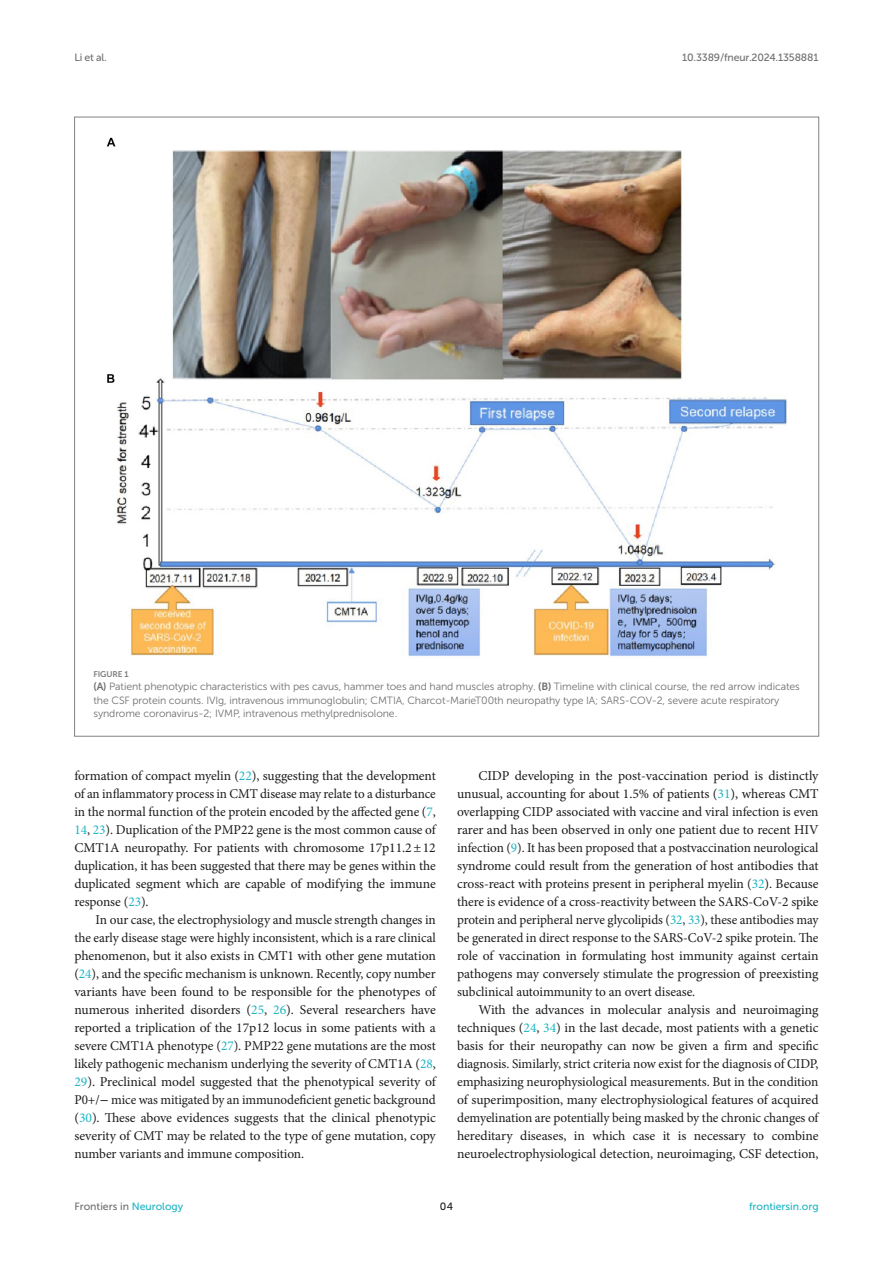
<style>
.page{position:relative;width:893px;height:1263px;background:#fff}
.page>*{position:absolute;margin:0;border:0;box-sizing:border-box;transform-origin:0 0}
.TEXT{font:13.5px/18px "Minion Pro";letter-spacing:-.005em;color:#1b1c1b;text-align:justify}
.FIG_LEG{font:10.5px/13.5px "Museo Sans 300";letter-spacing:-.01em;color:#706f70}
.t1{font:10.5px "Museo Sans 500";letter-spacing:-.015em;color:#706f70}
.t2{font:10.5px "Museo Sans 500";color:#1db5c3}
.t3{font:10.5px "Museo Sans 500";color:#1b1c1b}
.FIG_HD{font:8.25px "Museo Sans 700";letter-spacing:-.01em;color:#7e7f7f}
.s1{font-family:"Museo Sans 700"}
.s2{color:#1db5c3}
.s3{font-family:"STIX General"}
</style>
<div class="page">
<img style="left:106px;top:137px;width:681px;height:519px">
<p class="t1" style="left:74px;top:51px;width:34px">Li et al.</p>
<p class="t1" style="left:682px;top:51px;width:138px">10.3389/fneur.2024.1358881</p>
<p class="FIG_HD" style="left:94px;top:669px;width:37px">FIGURE 1</p>
<p class="FIG_LEG" style="left:94px;top:680px;width:708px"><span class="s1">(A)</span> Patient phenotypic characteristics with pes cavus, hammer toes and hand muscles atrophy. <span class="s1">(B)</span> Timeline with clinical course, the red arrow indicates the CSF protein counts. IVIg, intravenous immunoglobulin; CMTIA, Charcot-MarieT00th neuropathy type IA; SARS-COV-2, severe acute respiratory syndrome coronavirus-2; IVMP, intravenous methylprednisolone.</p>
<p class="TEXT" style="left:74px;top:767px;width:363px">formation of compact myelin (<span class="s2">22</span>), suggesting that the development of an inflammatory process in CMT disease may relate to a disturbance in the normal function of the protein encoded by the affected gene (<span class="s2">7</span>, <span class="s2">14</span>, <span class="s2">23</span>). Duplication of the PMP22 gene is the most common cause of CMT1A neuropathy. For patients with chromosome 17p11.2±12 duplication, it has been suggested that there may be genes within the duplicated segment which are capable of modifying the immune response (<span class="s2">23</span>).</p>
<p class="TEXT" style="left:74px;top:911px;width:363px;text-indent:21px">In our case, the electrophysiology and muscle strength changes in the early disease stage were highly inconsistent, which is a rare clinical phenomenon, but it also exists in CMT1 with other gene mutation (<span class="s2">24</span>), and the specific mechanism is unknown. Recently, copy number variants have been found to be responsible for the phenotypes of numerous inherited disorders (<span class="s2">25</span>, <span class="s2">26</span>). Several researchers have reported a triplication of the 17p12 locus in some patients with a severe CMT1A phenotype (<span class="s2">27</span>). PMP22 gene mutations are the most likely pathogenic mechanism underlying the severity of CMT1A (<span class="s2">28</span>, <span class="s2">29</span>). Preclinical model suggested that the phenotypical severity of P0+/<span class="s3">−</span> mice was mitigated by an immunodeficient genetic background (<span class="s2">30</span>). These above evidences suggests that the clinical phenotypic severity of CMT may be related to the type of gene mutation, copy number variants and immune composition.</p>
<p class="TEXT" style="left:457px;top:767px;width:363px;text-indent:21px">CIDP developing in the post-vaccination period is distinctly unusual, accounting for about 1.5% of patients (<span class="s2">31</span>), whereas CMT overlapping CIDP associated with vaccine and viral infection is even rarer and has been observed in only one patient due to recent HIV infection (<span class="s2">9</span>). It has been proposed that a postvaccination neurological syndrome could result from the generation of host antibodies that cross-react with proteins present in peripheral myelin (<span class="s2">32</span>). Because there is evidence of a cross-reactivity between the SARS-CoV-2 spike protein and peripheral nerve glycolipids (<span class="s2">32</span>, <span class="s2">33</span>), these antibodies may be generated in direct response to the SARS-CoV-2 spike protein. The role of vaccination in formulating host immunity against certain pathogens may conversely stimulate the progression of preexisting subclinical autoimmunity to an overt disease.</p>
<p class="TEXT" style="left:457px;top:1001px;width:363px;text-indent:21px">With the advances in molecular analysis and neuroimaging techniques (<span class="s2">24</span>, <span class="s2">34</span>) in the last decade, most patients with a genetic basis for their neuropathy can now be given a firm and specific diagnosis. Similarly, strict criteria now exist for the diagnosis of CIDP, emphasizing neurophysiological measurements. But in the condition of superimposition, many electrophysiological features of acquired demyelination are potentially being masked by the chronic changes of hereditary diseases, in which case it is necessary to combine neuroelectrophysiological detection, neuroimaging, CSF detection,</p>
<p class="t1" style="left:74px;top:1200px;width:110px">Frontiers in <span class="s2">Neurology</span></p>
<p class="t3" style="left:440px;top:1200px;width:15px">04</p>
<p class="t2" style="left:749px;top:1200px;width:71px">frontiersin.org</p>
</div>
